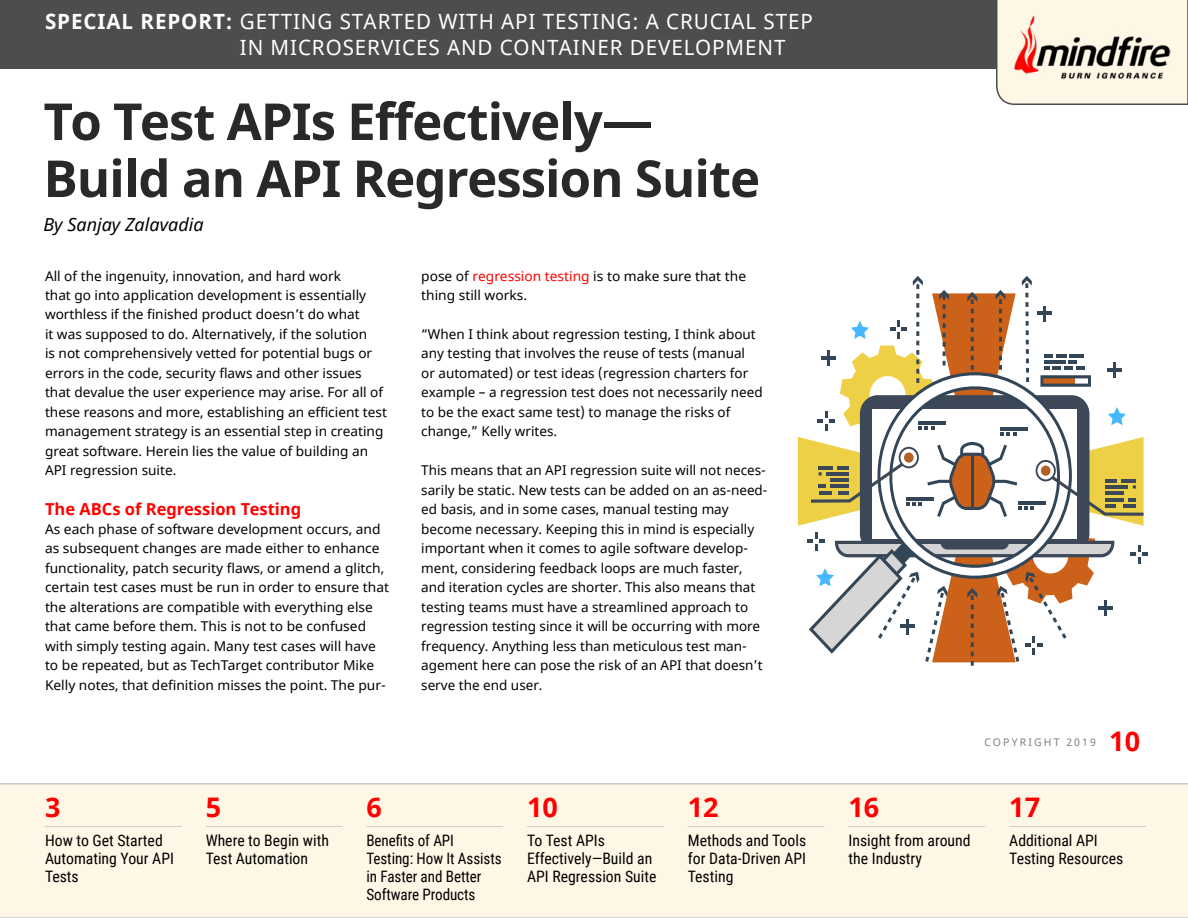
<style>
.page{position:relative;width:1188px;height:918px;background:#fff}
.page>*{position:absolute;margin:0;border:0;box-sizing:border-box;transform-origin:0 0}
.t1{font:700 51px/57px "Noto Sans";letter-spacing:-.02em;color:#292929}
.t2{font:700 27px "Open Sans";color:#f00}
.t3{font:21px/25.5px "Noto Sans";letter-spacing:.045em;color:#fff}
.t4{font:italic 18px "Noto Sans";color:#000}
.t5{font:700 16.5px "Noto Sans";color:#f00}
.t6{font:15.75px/18px "Roboto Condensed";color:#000}
.t7{font:15.75px/18px "Roboto Condensed";color:#000;scale:.96 1}
.t8{font:13.5px/19.5px "Noto Sans";color:#000}
.t9{font:10.5px "Noto Sans";letter-spacing:.2em;color:#808080}
.s1{font-weight:700}
.s2{color:#f00}
</style>
<div class="page">
<svg style="left:798px;top:276px;width:350px;height:390px"></svg>
<div style="left:0;top:783px;width:1188px;height:135px;background:#fff7e6"></div>
<div style="left:0;top:0;width:1188px;height:69px;background:#4d4d4d"></div>
<svg style="left:996px;top:0;width:192px;height:105px;background:#f4eddd"></svg>
<hr style="left:45px;top:826px;width:137px;height:1px;background:#ccc">
<hr style="left:206px;top:826px;width:136px;height:1px;background:#ccc">
<hr style="left:366px;top:826px;width:137px;height:1px;background:#ccc">
<hr style="left:527px;top:826px;width:137px;height:1px;background:#ccc">
<hr style="left:688px;top:826px;width:137px;height:1px;background:#ccc">
<hr style="left:849px;top:826px;width:136px;height:1px;background:#ccc">
<hr style="left:1009px;top:826px;width:137px;height:1px;background:#ccc">
<img style="left:1008px;top:15px;width:163px;height:70px">
<h3 class="t3" style="left:240px;top:10px;width:575px;text-indent:-195px"><span class="s1">SPECIAL REPORT:</span> GETTING STARTED WITH API TESTING: A CRUCIAL STEP<br>IN MICROSERVICES AND CONTAINER DEVELOPMENT</h3>
<h1 class="t1" style="left:44px;top:94px;width:718px">To Test APIs Effectively—<br>Build an API Regression Suite</h1>
<h3 class="t4" style="left:44px;top:211px;width:162px">By Sanjay Zalavadia</h3>
<p class="t8" style="left:45px;top:266px;width:344px">All of the ingenuity, innovation, and hard work<br>that go into application development is essentially worthless if the finished product doesn’t do what<br>it was supposed to do. Alternatively, if the solution<br>is not comprehensively vetted for potential bugs or errors in the code, security flaws and other issues that devalue the user experience may arise. For all of these reasons and more, establishing an efficient test management strategy is an essential step in creating great software. Herein lies the value of building an API regression suite.</p>
<p class="t5" style="left:45px;top:497px;width:258px">The ABCs of Regression Testing</p>
<p class="t8" style="left:45px;top:520px;width:346px">As each phase of software development occurs, and as subsequent changes are made either to enhance functionality, patch security flaws, or amend a glitch, certain test cases must be run in order to ensure that the alterations are compatible with everything else that came before them. This is not to be confused with simply testing again. Many test cases will have to be repeated, but as TechTarget contributor Mike Kelly notes, that definition misses the point. The pur-</p>
<p class="t8" style="left:421px;top:266px;width:326px">pose of <span class="s2">regression testing</span> is to make sure that the thing still works.</p>
<p class="t8" style="left:421px;top:325px;width:343px">“When I think about regression testing, I think about any testing that involves the reuse of tests (manual<br>or automated) or test ideas (regression charters for example – a regression test does not necessarily need to be the exact same test) to manage the risks of change,” Kelly writes.</p>
<p class="t8" style="left:421px;top:461px;width:348px">This means that an API regression suite will not neces&shy;sarily be static. New tests can be added on an as-need&shy;ed basis, and in some cases, manual testing may become necessary. Keeping this in mind is especially important when it comes to agile software develop&shy;ment, considering feedback loops are much faster, and iteration cycles are shorter. This also means that testing teams must have a streamlined approach to regression testing since it will be occurring with more frequency. Anything less than meticulous test man&shy;agement here can pose the risk of an API that doesn’t serve the end user.</p>
<h2 class="t2" style="left:45px;top:788px;width:17px">3</h2>
<p class="t6" style="left:45px;top:830px;width:131px">How to Get Started<br>Automating Your API<br>Tests</p>
<h2 class="t2" style="left:206px;top:788px;width:17px">5</h2>
<p class="t6" style="left:206px;top:830px;width:125px">Where to Begin with<br>Test Automation</p>
<h2 class="t2" style="left:366px;top:788px;width:17px">6</h2>
<p class="t7" style="left:366px;top:830px;width:142px">Benefits of API<br>Testing: How It Assists in Faster and Better<br>Software Products</p>
<h2 class="t2" style="left:527px;top:788px;width:32px">10</h2>
<p class="t6" style="left:527px;top:830px;width:131px">To Test APIs<br>Effectively—Build an<br>API Regression Suite</p>
<h2 class="t2" style="left:688px;top:788px;width:32px">12</h2>
<p class="t6" style="left:688px;top:830px;width:120px;text-align:justify">Methods and Tools for Data-Driven API Testing</p>
<p class="t9" style="left:984px;top:735px;width:113px">COPYRIGHT 2019</p>
<h2 class="t2" style="left:1109px;top:722px;width:32px">10</h2>
<h2 class="t2" style="left:849px;top:788px;width:32px">16</h2>
<p class="t6" style="left:849px;top:830px;width:124px">Insight from around the Industry</p>
<h2 class="t2" style="left:1009px;top:788px;width:32px">17</h2>
<p class="t6" style="left:1009px;top:830px;width:116px">Additional API<br>Testing Resources</p>
</div>
